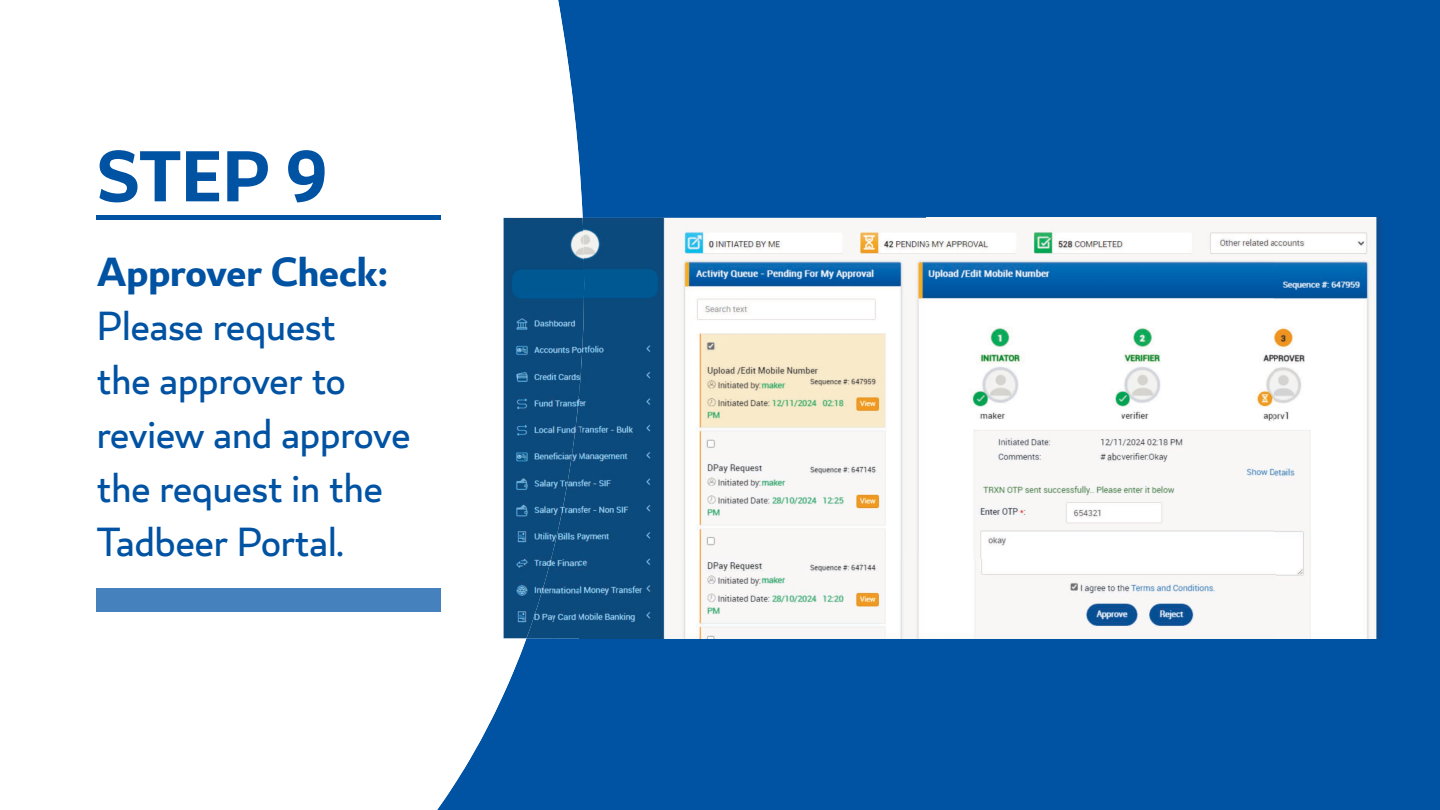
<style>
.page{position:relative;width:1440px;height:810px;background:#fff}
.page>*{position:absolute;margin:0;border:0;box-sizing:border-box;transform-origin:0 0}
.t1{font:700 79.5px "Lusail";color:#0052a3}
.t2{font:45px/54px "Lusail";color:#0052a3}
.t3{font:700 45px "Lusail";color:#0052a3}
</style>
<div class="page">
<div style="left:641px;top:0;width:799px;height:810px;background:#0052a3"></div>
<svg style="left:96px;top:0;width:545px;height:810px"></svg>
<svg style="left:289px;top:265px;width:61px;height:64px"></svg>
<div style="left:97px;top:588px;width:344px;height:24px;background:#4581bc"></div>
<hr style="left:97px;top:216px;width:344px;height:4px;background:#0052a3">
<img style="left:590px;top:218px;width:792px;height:420px">
<img style="left:504px;top:218px;width:86px;height:420px">
<h1 class="t1" style="left:97px;top:125px;width:232px">STEP 9</h1>
<p class="t3" style="left:97px;top:243px;width:293px">Approver Check:</p>
<p class="t2" style="left:97px;top:302px;width:315px">Please request<br>the approver to review and approve the request in the<br>Tadbeer Portal.</p>
</div>
